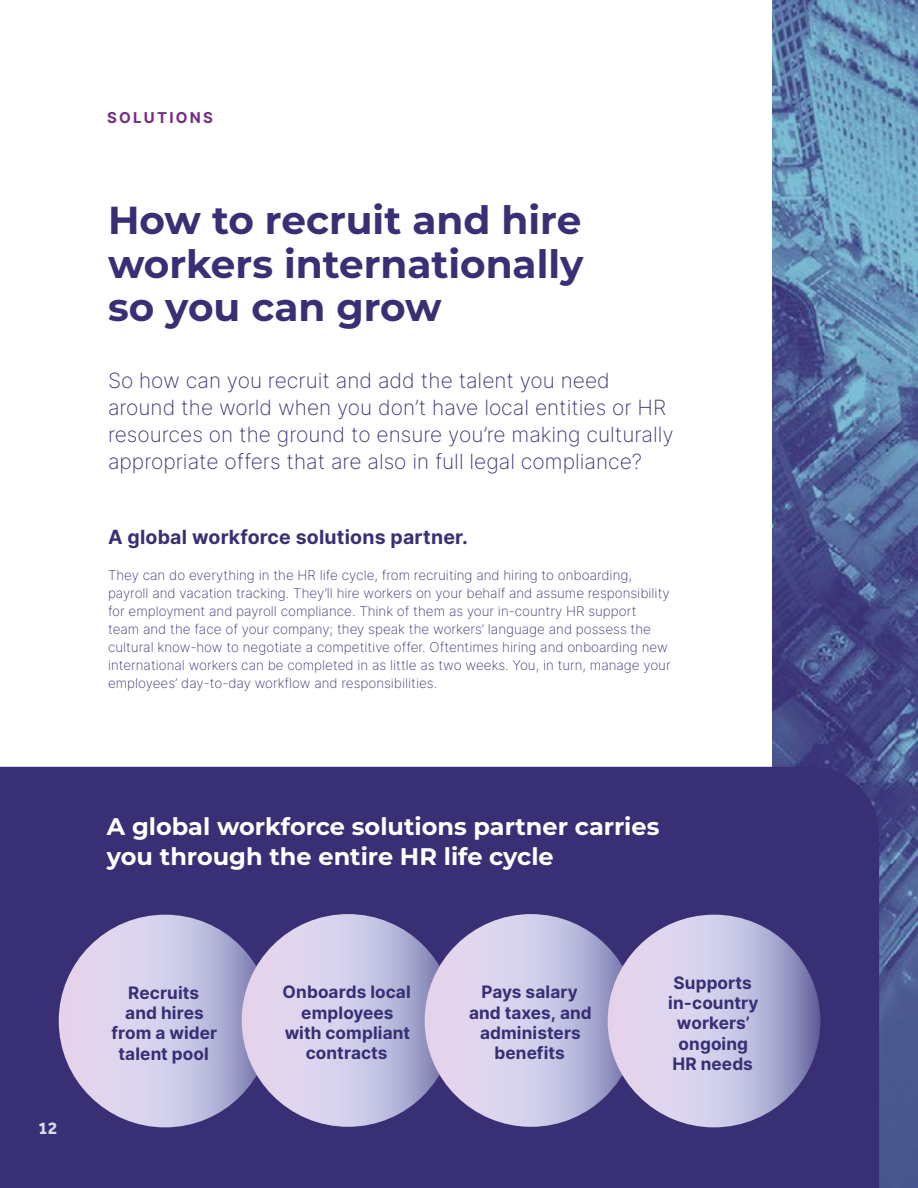
<style>
.page{position:relative;width:918px;height:1188px;background:#fff}
.page>*{position:absolute;margin:0;border:0;box-sizing:border-box;transform-origin:0 0}
.t1{font:700 39px/43.5px "Montserrat";color:#392f75;text-align:justify}
.t2{font:700 24px/30px "Montserrat";color:#fff}
.t3{font:200 21px/27px "Inter";color:#392f75}
.t4{font:700 19.5px "Inter";letter-spacing:.01em;color:#392f75}
.t5{font:700 18px "Effra";color:#d8ddee}
.t6{font:700 17.1px/20.2px "Inter";letter-spacing:.005em;color:#392f75;text-align:center}
.t7{font:700 15px "Inter";letter-spacing:.15em;color:#742c84}
.t8{font:200 13.5px/18px "Inter";color:#392f75}
</style>
<div class="page">
<img style="left:772px;top:0;width:146px;height:1188px">
<div style="left:0;top:767px;width:879px;height:421px;background:#392f75"></div>
<svg style="left:59px;top:915px;width:212px;height:212px;background:#cbc7e4"></svg>
<svg style="left:242px;top:914px;width:212px;height:213px;background:#cbc6e4"></svg>
<svg style="left:425px;top:914px;width:212px;height:213px;background:#cbc6e4"></svg>
<svg style="left:608px;top:915px;width:212px;height:212px;background:#c6c2e1"></svg>
<h3 class="t5" style="left:38px;top:1117px;width:21px">12</h3>
<p class="t7" style="left:107px;top:106px;width:107px">SOLUTIONS</p>
<h1 class="t1" style="left:108px;top:198px;width:477px">How to recruit and hire workers internationally so you can grow</h1>
<h3 class="t3" style="left:108px;top:366px;width:567px">So how can you recruit and add the talent you need around the world when you don’t have local entities or HR resources on the ground to ensure you’re making culturally appropriate offers that are also in full legal compliance?</h3>
<h3 class="t4" style="left:108px;top:523px;width:361px">A global workforce solutions partner.</h3>
<p class="t8" style="left:108px;top:566px;width:564px">They can do everything in the HR life cycle, from recruiting and hiring to onboarding, payroll and vacation tracking. They’ll hire workers on your behalf and assume responsibility for employment and payroll compliance. Think of them as your in-country HR support team and the face of your company; they speak the workers’ language and possess the cultural know-how to negotiate a competitive offer. Oftentimes hiring and onboarding new international workers can be completed in as little as two weeks. You, in turn, manage your employees’ day-to-day workflow and responsibilities.</p>
<h2 class="t2" style="left:107px;top:810px;width:554px">A global workforce solutions partner carries you through the entire HR life cycle</h2>
<p class="t6" style="left:112px;top:982px;width:107px">Recruits and hires from a wider talent pool</p>
<p class="t6" style="left:283px;top:981px;width:130px">Onboards local employees with compliant contracts</p>
<p class="t6" style="left:469px;top:981px;width:124px">Pays salary and taxes, and administers benefits</p>
<p class="t6" style="left:668px;top:972px;width:92px">Supports in-country workers’ ongoing<br>HR needs</p>
</div>
